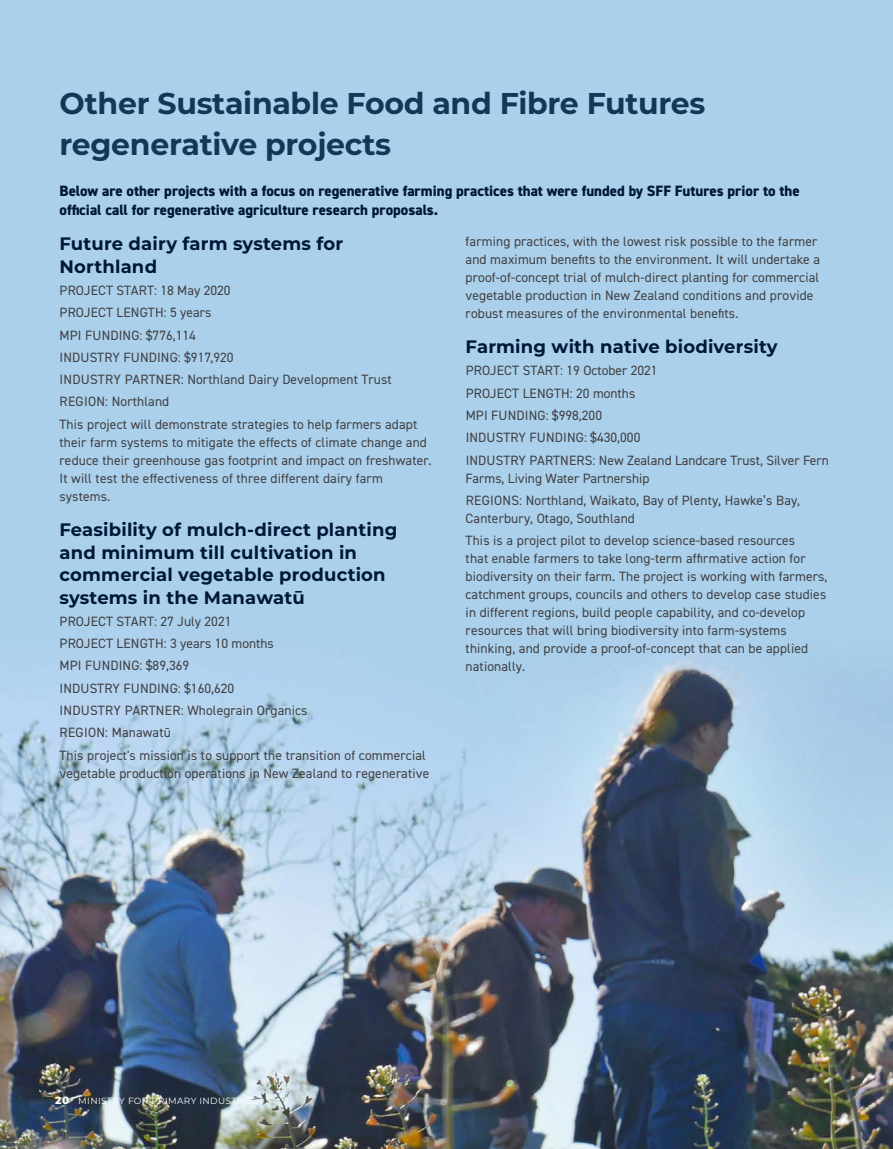
<style>
.page{position:relative;width:893px;height:1149px;background:#fff}
.page>*{position:absolute;margin:0;border:0;box-sizing:border-box;transform-origin:0 0}
.Heading2{font:700 30px/40.5px "Montserrat";letter-spacing:-.01em;color:#143755}
.Heading_3{font:700 18px/22.5px "Montserrat";letter-spacing:.01em;color:#001738}
.first_para{font:800 15px/19.5px "DIN2014";color:#001738}
.Project_start{font:13.5px/18px "DIN2014";letter-spacing:.01em;color:#414042}
.t1{font:9px "Montserrat";letter-spacing:.04em;color:#fff}
.s1{font-weight:800;font-size:10.5px}
</style>
<div class="page">
<img style="left:0;top:0;width:893px;height:1148px">
<p class="Heading2" style="left:60px;top:82px;width:647px">Other Sustainable Food and Fibre Futures regenerative projects</p>
<p class="first_para" style="left:60px;top:180px;width:742px">Below are other projects with a focus on regenerative farming practices that were funded by SFF Futures prior to the official call for regenerative agriculture research proposals.</p>
<p class="Heading_3" style="left:60px;top:232px;width:285px">Future dairy farm systems for<br>Northland</p>
<p class="Project_start" style="left:60px;top:281px;width:173px">PROJECT START: 18 May 2020</p>
<p class="Project_start" style="left:60px;top:303px;width:153px">PROJECT LENGTH: 5 years</p>
<p class="Project_start" style="left:60px;top:325px;width:138px">MPI FUNDING: $776,114</p>
<p class="Project_start" style="left:60px;top:348px;width:176px">INDUSTRY FUNDING: $917,920</p>
<p class="Project_start" style="left:60px;top:370px;width:334px">INDUSTRY PARTNER: Northland Dairy Development Trust</p>
<p class="Project_start" style="left:60px;top:392px;width:111px">REGION: Northland</p>
<p class="Project_start" style="left:60px;top:414px;width:374px">This project will demonstrate strategies to help farmers adapt their farm systems to mitigate the effects of climate change and reduce their greenhouse gas footprint and impact on freshwater.<br>It will test the effectiveness of three different dairy farm systems.</p>
<p class="Heading_3" style="left:60px;top:517px;width:339px">Feasibility of mulch-direct planting and minimum till cultivation in commercial vegetable production systems in the Manawatū</p>
<p class="Project_start" style="left:60px;top:611px;width:173px">PROJECT START: 27 July 2021</p>
<p class="Project_start" style="left:60px;top:634px;width:216px">PROJECT LENGTH: 3 years 10 months</p>
<p class="Project_start" style="left:60px;top:656px;width:131px">MPI FUNDING: $89,369</p>
<p class="Project_start" style="left:60px;top:678px;width:176px">INDUSTRY FUNDING: $160,620</p>
<p class="Project_start" style="left:60px;top:700px;width:249px">INDUSTRY PARTNER: Wholegrain Organics</p>
<p class="Project_start" style="left:60px;top:723px;width:113px">REGION: Manawatū</p>
<p class="Project_start" style="left:60px;top:745px;width:371px">This project's mission is to support the transition of commercial vegetable production operations in New Zealand to regenerative</p>
<p class="Project_start" style="left:466px;top:232px;width:356px">farming practices, with the lowest risk possible to the farmer and maximum benefits to the environment. It will undertake a proof-of-concept trial of mulch-direct planting for commercial vegetable production in New Zealand conditions and provide robust measures of the environmental benefits.</p>
<p class="Heading_3" style="left:466px;top:334px;width:313px">Farming with native biodiversity</p>
<p class="Project_start" style="left:466px;top:361px;width:193px">PROJECT START: 19 October 2021</p>
<p class="Project_start" style="left:466px;top:383px;width:171px">PROJECT LENGTH: 20 months</p>
<p class="Project_start" style="left:466px;top:406px;width:138px">MPI FUNDING: $998,200</p>
<p class="Project_start" style="left:466px;top:428px;width:176px">INDUSTRY FUNDING: $430,000</p>
<p class="Project_start" style="left:466px;top:450px;width:365px">INDUSTRY PARTNERS: New Zealand Landcare Trust, Silver Fern<br>Farms, Living Water Partnership</p>
<p class="Project_start" style="left:466px;top:490px;width:336px">REGIONS: Northland, Waikato, Bay of Plenty, Hawke’s Bay,<br>Canterbury, Otago, Southland</p>
<p class="Project_start" style="left:466px;top:531px;width:363px">This is a project pilot to develop science-based resources<br>that enable farmers to take long-term affirmative action for biodiversity on their farm. The project is working with farmers, catchment groups, councils and others to develop case studies in different regions, build people capability, and co-develop resources that will bring biodiversity into farm-systems thinking, and provide a proof-of-concept that can be applied nationally.</p>
<p class="t1" style="left:55px;top:1094px;width:205px"><span class="s1">20</span> MINISTRY FOR PRIMARY INDUSTRIES</p>
</div>
